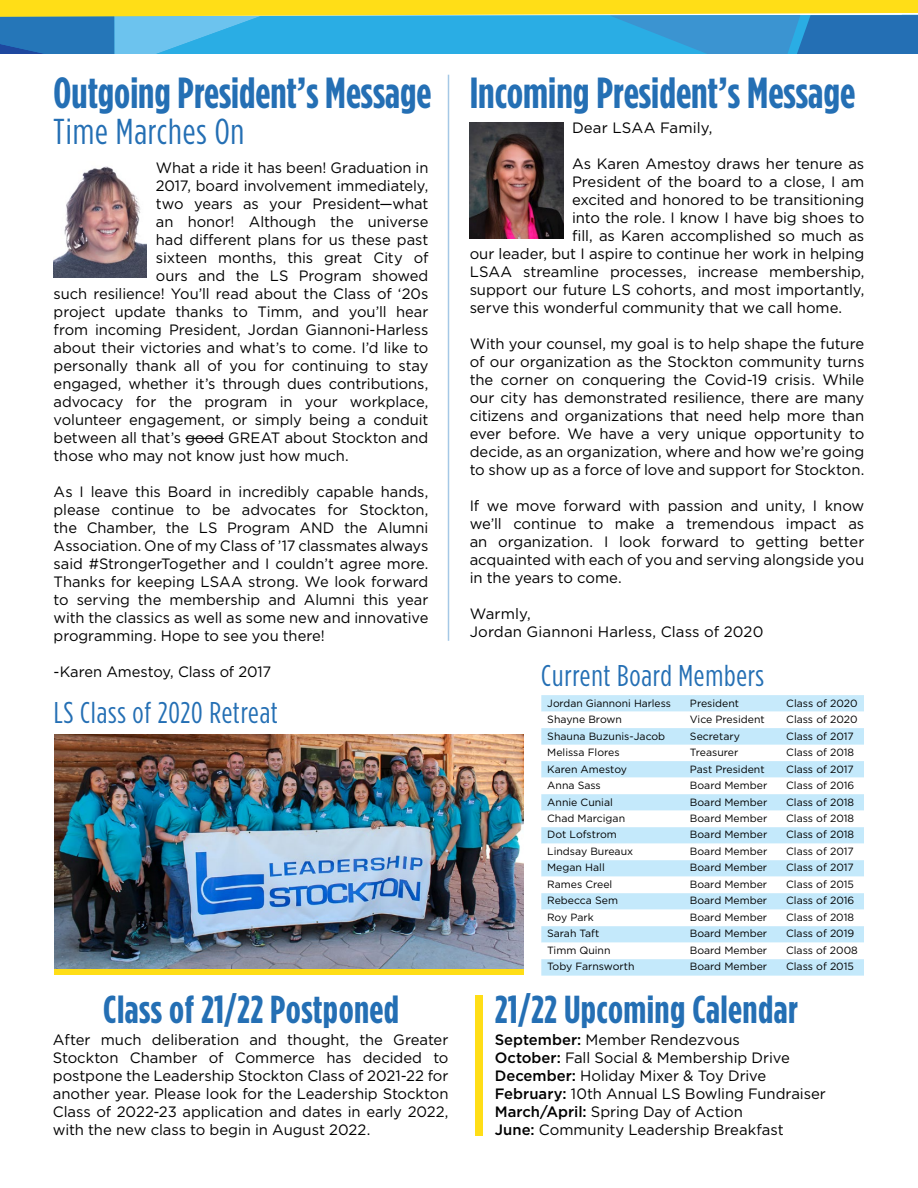
<style>
.page{position:relative;width:918px;height:1188px;background:#fff}
.page>*{position:absolute;margin:0;border:0;box-sizing:border-box;transform-origin:0 0}
.t1{font:700 condensed 43.5px "Gotham HTF";color:#246fb4}
.t2{font:700 condensed 39px "Gotham HTF";letter-spacing:.01em;color:#246fb4}
.t3{font:condensed 36px "Gotham HTF";letter-spacing:.025em;color:#246fb4}
.t4{font:condensed 30px "Gotham HTF";letter-spacing:.025em;color:#246fb4}
.t5{font:15px/18px "Gotham";letter-spacing:-.005em;color:#000;text-align:justify}
.t6{font:10.5px "Gotham";color:#000}
.s1{font-weight:500}
</style>
<div class="page">
<svg style="left:0;top:0;width:918px;height:54px;background:#6cafa2"></svg>
<hr style="left:185px;top:438px;width:39px;height:1px;background:#000">
<div style="left:476px;top:995px;width:7px;height:141px;background:#ffde17"></div>
<hr style="left:448px;top:75px;width:1px;height:566px;background:#a5c8e6">
<div style="left:541px;top:695px;width:323px;height:17px;background:#c7eafb"></div>
<svg style="left:541px;top:728px;width:323px;height:248px;fill:#c4e9fb"></svg>
<svg style="left:541px;top:778px;width:323px;height:49px"></svg>
<svg style="left:541px;top:844px;width:323px;height:115px"></svg>
<img style="left:470px;top:122px;width:93px;height:116px">
<img style="left:54px;top:166px;width:93px;height:111px">
<img style="left:54px;top:735px;width:470px;height:234px">
<div style="left:54px;top:969px;width:470px;height:6px;background:#ffde17"></div>
<h1 class="t1" style="left:54px;top:69px;width:379px">Outgoing President’s Message</h1>
<h3 class="t3" style="left:54px;top:113px;width:192px">Time Marches On</h3>
<p class="t5" style="left:156px;top:159px;width:274px">What a ride it has been! Graduation in</p>
<p class="t5" style="left:156px;top:177px;width:274px">2017, board involvement immediately,</p>
<p class="t5" style="left:156px;top:195px;width:274px">two years as your President—what</p>
<p class="t5" style="left:156px;top:213px;width:274px">an honor! Although the universe</p>
<p class="t5" style="left:156px;top:231px;width:274px">had different plans for us these past</p>
<p class="t5" style="left:156px;top:249px;width:274px">sixteen months, this great City of</p>
<p class="t5" style="left:156px;top:267px;width:274px">ours and the LS Program showed</p>
<p class="t5" style="left:54px;top:285px;width:376px">such resilience! You’ll read about the Class of ‘20s</p>
<p class="t5" style="left:54px;top:303px;width:376px">project update thanks to Timm, and you’ll hear</p>
<p class="t5" style="left:54px;top:321px;width:376px">from incoming President, Jordan Giannoni-Harless</p>
<p class="t5" style="left:54px;top:339px;width:376px">about their victories and what’s to come. I’d like to</p>
<p class="t5" style="left:54px;top:357px;width:376px">personally thank all of you for continuing to stay</p>
<p class="t5" style="left:54px;top:375px;width:376px">engaged, whether it’s through dues contributions,</p>
<p class="t5" style="left:54px;top:393px;width:376px">advocacy for the program in your workplace,</p>
<p class="t5" style="left:54px;top:411px;width:376px">volunteer engagement, or simply being a conduit</p>
<p class="t5" style="left:54px;top:429px;width:376px">between all that’s good GREAT about Stockton and</p>
<p class="t5" style="left:54px;top:447px;width:297px">those who may not know just how much.</p>
<p class="t5" style="left:54px;top:483px;width:376px">As I leave this Board in incredibly capable hands, please continue to be advocates for Stockton, the Chamber, the LS Program AND the Alumni Association. One of my Class of ’17 classmates always said #StrongerTogether and I couldn’t agree more.<br>Thanks for keeping LSAA strong. We look forward to serving the membership and Alumni this year with the classics as well as some new and innovative programming. Hope to see you there!</p>
<p class="t5" style="left:54px;top:663px;width:219px">-Karen Amestoy, Class of 2017</p>
<h3 class="t4" style="left:54px;top:697px;width:226px">LS Class of 2020 Retreat</h3>
<h1 class="t1" style="left:470px;top:68px;width:387px">Incoming President’s Message</h1>
<p class="t5" style="left:572px;top:119px;width:142px">Dear LSAA Family,</p>
<p class="t5" style="left:572px;top:155px;width:294px">As Karen Amestoy draws her tenure as</p>
<p class="t5" style="left:572px;top:173px;width:294px">President of the board to a close, I am</p>
<p class="t5" style="left:572px;top:191px;width:294px">excited and honored to be transitioning</p>
<p class="t5" style="left:572px;top:209px;width:294px">into the role. I know I have big shoes to</p>
<p class="t5" style="left:572px;top:227px;width:294px">fill, as Karen accomplished so much as</p>
<p class="t5" style="left:470px;top:245px;width:396px">our leader, but I aspire to continue her work in helping</p>
<p class="t5" style="left:470px;top:263px;width:396px">LSAA streamline processes, increase membership,</p>
<p class="t5" style="left:470px;top:281px;width:396px">support our future LS cohorts, and most importantly,</p>
<p class="t5" style="left:470px;top:299px;width:374px">serve this wonderful community that we call home.</p>
<p class="t5" style="left:470px;top:335px;width:396px">With your counsel, my goal is to help shape the future of our organization as the Stockton community turns the corner on conquering the Covid-19 crisis. While our city has demonstrated resilience, there are many citizens and organizations that need help more than ever before. We have a very unique opportunity to decide, as an organization, where and how we’re going to show up as a force of love and support for Stockton.</p>
<p class="t5" style="left:470px;top:497px;width:396px">If we move forward with passion and unity, I know we’ll continue to make a tremendous impact as an organization. I look forward to getting better acquainted with each of you and serving alongside you in the years to come.</p>
<p class="t5" style="left:470px;top:605px;width:295px">Warmly,<br>Jordan Giannoni Harless, Class of 2020</p>
<h3 class="t4" style="left:541px;top:659px;width:224px">Current Board Members</h3>
<p class="t6" style="left:547px;top:696px;width:125px">Jordan Giannoni Harless</p>
<p class="t6" style="left:690px;top:696px;width:51px">President</p>
<p class="t6" style="left:786px;top:696px;width:73px">Class of 2020</p>
<p class="t6" style="left:547px;top:713px;width:76px">Shayne Brown</p>
<p class="t6" style="left:690px;top:713px;width:76px">Vice President</p>
<p class="t6" style="left:786px;top:713px;width:73px">Class of 2020</p>
<p class="t6" style="left:547px;top:729px;width:120px">Shauna Buzunis-Jacob</p>
<p class="t6" style="left:690px;top:729px;width:51px">Secretary</p>
<p class="t6" style="left:786px;top:729px;width:69px">Class of 2017</p>
<p class="t6" style="left:547px;top:746px;width:74px">Melissa Flores</p>
<p class="t6" style="left:690px;top:746px;width:50px">Treasurer</p>
<p class="t6" style="left:786px;top:746px;width:69px">Class of 2018</p>
<p class="t6" style="left:547px;top:762px;width:81px">Karen Amestoy</p>
<p class="t6" style="left:690px;top:762px;width:76px">Past President</p>
<p class="t6" style="left:786px;top:762px;width:69px">Class of 2017</p>
<p class="t6" style="left:547px;top:779px;width:55px">Anna Sass</p>
<p class="t6" style="left:690px;top:779px;width:79px">Board Member</p>
<p class="t6" style="left:786px;top:779px;width:70px">Class of 2016</p>
<p class="t6" style="left:547px;top:795px;width:67px">Annie Cunial</p>
<p class="t6" style="left:690px;top:795px;width:79px">Board Member</p>
<p class="t6" style="left:786px;top:795px;width:69px">Class of 2018</p>
<p class="t6" style="left:547px;top:812px;width:79px">Chad Marcigan</p>
<p class="t6" style="left:690px;top:812px;width:79px">Board Member</p>
<p class="t6" style="left:786px;top:812px;width:69px">Class of 2018</p>
<p class="t6" style="left:547px;top:828px;width:71px">Dot Lofstrom</p>
<p class="t6" style="left:690px;top:828px;width:79px">Board Member</p>
<p class="t6" style="left:786px;top:828px;width:69px">Class of 2018</p>
<p class="t6" style="left:547px;top:845px;width:88px">Lindsay Bureaux</p>
<p class="t6" style="left:690px;top:845px;width:79px">Board Member</p>
<p class="t6" style="left:786px;top:845px;width:69px">Class of 2017</p>
<p class="t6" style="left:547px;top:861px;width:59px">Megan Hall</p>
<p class="t6" style="left:690px;top:861px;width:79px">Board Member</p>
<p class="t6" style="left:786px;top:861px;width:69px">Class of 2017</p>
<p class="t6" style="left:547px;top:878px;width:67px">Rames Creel</p>
<p class="t6" style="left:690px;top:878px;width:79px">Board Member</p>
<p class="t6" style="left:786px;top:878px;width:69px">Class of 2015</p>
<p class="t6" style="left:547px;top:894px;width:72px">Rebecca Sem</p>
<p class="t6" style="left:690px;top:894px;width:79px">Board Member</p>
<p class="t6" style="left:786px;top:894px;width:70px">Class of 2016</p>
<p class="t6" style="left:547px;top:911px;width:48px">Roy Park</p>
<p class="t6" style="left:690px;top:911px;width:79px">Board Member</p>
<p class="t6" style="left:786px;top:911px;width:69px">Class of 2018</p>
<p class="t6" style="left:547px;top:927px;width:54px">Sarah Taft</p>
<p class="t6" style="left:690px;top:927px;width:79px">Board Member</p>
<p class="t6" style="left:786px;top:927px;width:70px">Class of 2019</p>
<p class="t6" style="left:547px;top:944px;width:65px">Timm Quinn</p>
<p class="t6" style="left:690px;top:944px;width:79px">Board Member</p>
<p class="t6" style="left:786px;top:944px;width:73px">Class of 2008</p>
<p class="t6" style="left:547px;top:960px;width:89px">Toby Farnsworth</p>
<p class="t6" style="left:690px;top:960px;width:79px">Board Member</p>
<p class="t6" style="left:786px;top:960px;width:69px">Class of 2015</p>
<h2 class="t2" style="left:103px;top:988px;width:297px">Class of 21/22 Postponed</h2>
<h2 class="t2" style="left:495px;top:988px;width:305px">21/22 Upcoming Calendar</h2>
<p class="t5" style="left:53px;top:1030px;width:397px">After much deliberation and thought, the Greater Stockton Chamber of Commerce has decided to postpone the Leadership Stockton Class of 2021-22 for another year. Please look for the Leadership Stockton Class of 2022-23 application and dates in early 2022, with the new class to begin in August 2022.</p>
<p class="t5" style="left:495px;top:1030px;width:333px;text-align:left"><span class="s1">September:</span> Member Rendezvous<br><span class="s1">October:</span> Fall Social &amp; Membership Drive <span class="s1">December:</span> Holiday Mixer &amp; Toy Drive <span class="s1">February:</span> 10th Annual LS Bowling Fundraiser <span class="s1">March/April:</span> Spring Day of Action<br><span class="s1">June:</span> Community Leadership Breakfast</p>
</div>
